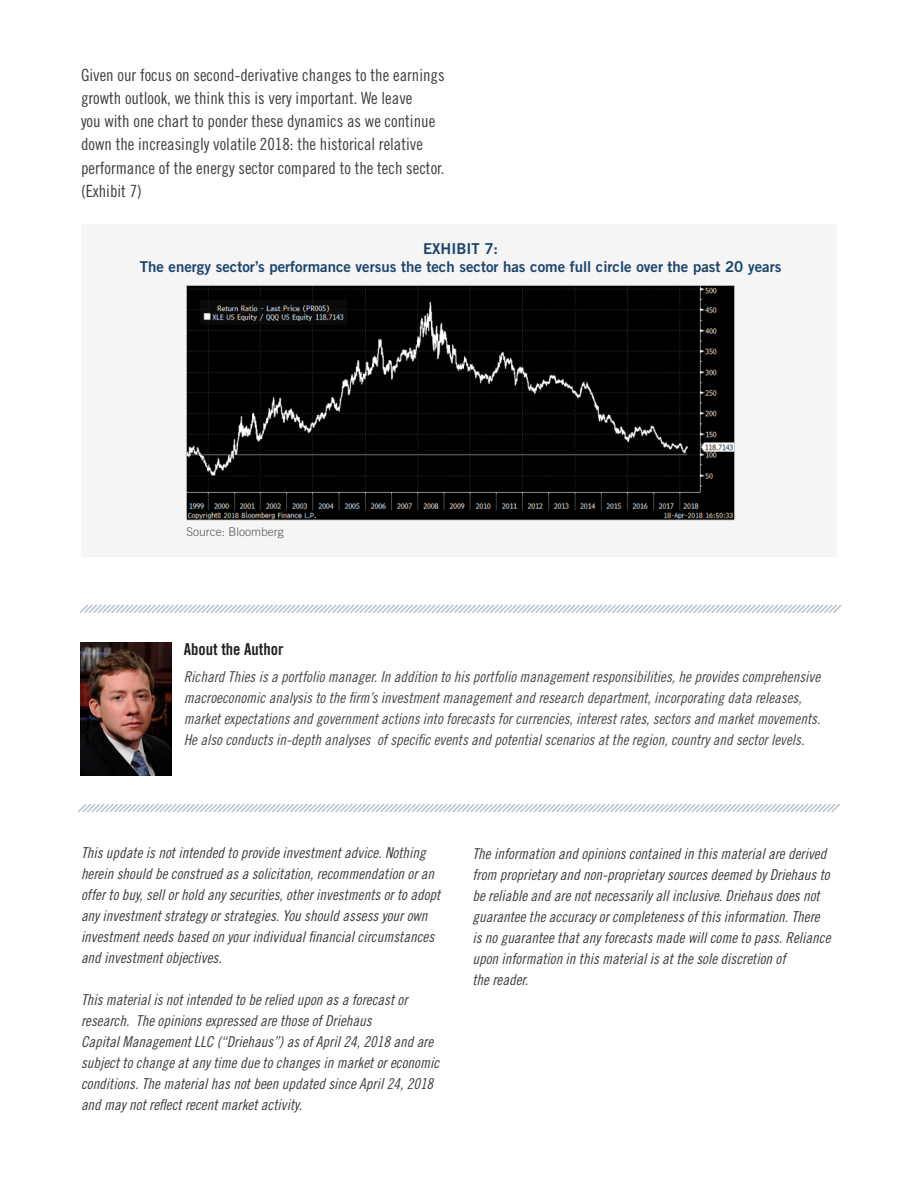
<style>
.page{position:relative;width:918px;height:1188px;background:#fff}
.page>*{position:absolute;margin:0;border:0;box-sizing:border-box;transform-origin:0 0}
.Bullets_Credit_Comme{font:16.8px/23.2px "Trade Gothic Cond Eighteen";color:#3e3e3f}
.subhead{font:16.5px "Trade Gothic Bold Cond Twenty";color:#231f20}
.Bullets_Credit_Comme-2{font:15px/21px "Trade Gothic Cond Eighteen Obl";color:#3e3e3f}
.t1{font:15px/21px "Trade Gothic Cond Eighteen Obl";color:#464748}
.t2{font:15px/18px "Trade Gothic Bold Two";color:#1d456b;text-align:center}
.t3{font:300 12px "Trade Gothic";color:#57585a}
</style>
<div class="page">
<img style="left:80px;top:643px;width:92px;height:133px">
<svg style="left:78px;top:803px;width:762px;height:10px"></svg>
<div style="left:81px;top:225px;width:756px;height:332px;background:#f5f5f6"></div>
<img style="left:186px;top:286px;width:549px;height:234px">
<svg style="left:79px;top:604px;width:763px;height:9px"></svg>
<p class="Bullets_Credit_Comme" style="left:81px;top:63px;width:365px">Given our focus on second-derivative changes to the earnings growth outlook, we think this is very important. We leave<br>you with one chart to ponder these dynamics as we continue down the increasingly volatile 2018: the historical relative performance of the energy sector compared to the tech sector. (Exhibit 7)</p>
<p class="t2" style="left:140px;top:239px;width:643px">EXHIBIT 7:<br>The energy sector’s performance versus the tech sector has come full circle over the past 20 years</p>
<p class="t3" style="left:187px;top:525px;width:99px">Source: Bloomberg</p>
<p class="subhead" style="left:184px;top:639px;width:101px">About the Author</p>
<p class="t1" style="left:184px;top:666px;width:638px">Richard Thies is a portfolio manager. In addition to his portfolio management responsibilities, he provides comprehensive macroeconomic analysis to the firm’s investment management and research department, incorporating data releases, market expectations and government actions into forecasts for currencies, interest rates, sectors and market movements.<br>He also conducts in-depth analyses of specific events and potential scenarios at the region, country and sector levels.</p>
<p class="Bullets_Credit_Comme-2" style="left:81px;top:842px;width:361px">This update is not intended to provide investment advice. Nothing herein should be construed as a solicitation, recommendation or an offer to buy, sell or hold any securities, other investments or to adopt any investment strategy or strategies. You should assess your own investment needs based on your individual financial circumstances and investment objectives.</p>
<p class="Bullets_Credit_Comme-2" style="left:81px;top:989px;width:360px">This material is not intended to be relied upon as a forecast or research. The opinions expressed are those of Driehaus<br>Capital Management LLC (“Driehaus”) as of April 24, 2018 and are subject to change at any time due to changes in market or economic conditions. The material has not been updated since April 24, 2018 and may not reflect recent market activity.</p>
<p class="Bullets_Credit_Comme-2" style="left:472px;top:843px;width:360px">The information and opinions contained in this material are derived from proprietary and non-proprietary sources deemed by Driehaus to be reliable and are not necessarily all inclusive. Driehaus does not guarantee the accuracy or completeness of this information. There is no guarantee that any forecasts made will come to pass. Reliance upon information in this material is at the sole discretion of<br>the reader.</p>
</div>
